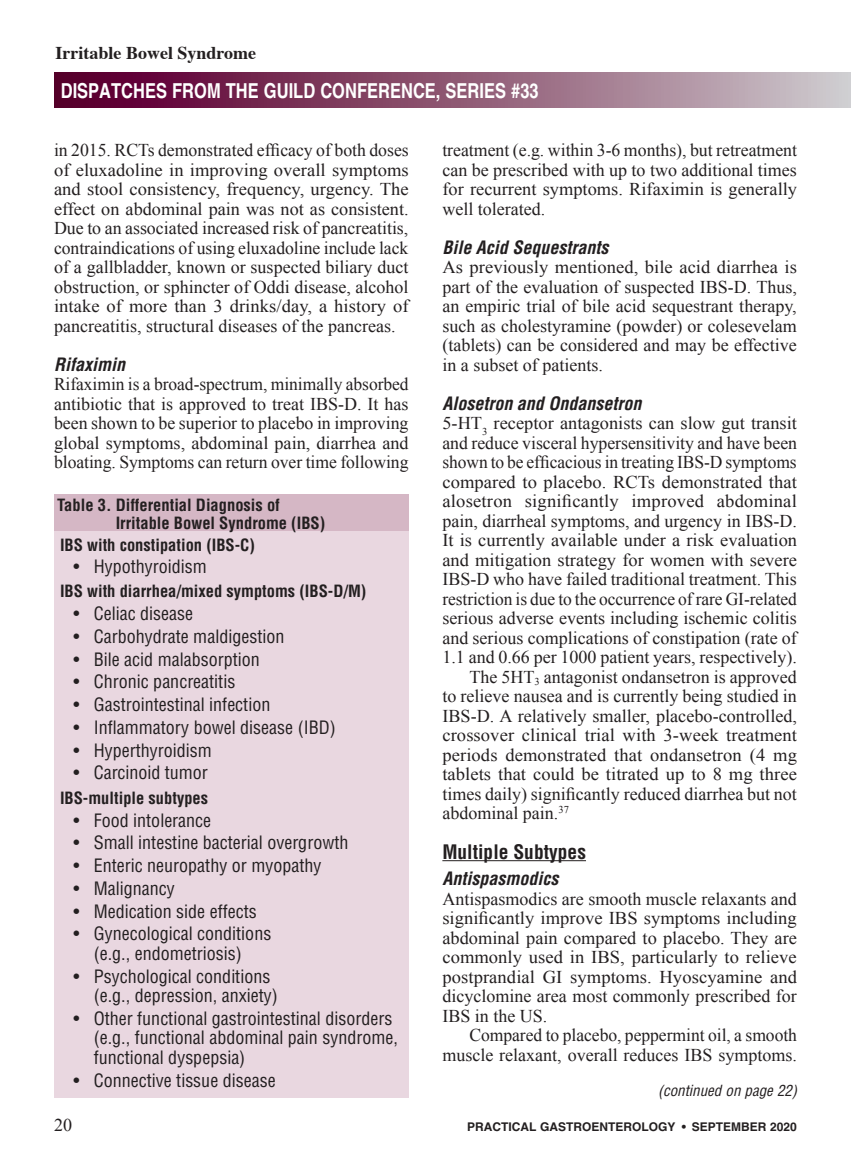
<style>
.page{position:relative;width:851px;height:1161px;background:#fff}
.page>*{position:absolute;margin:0;border:0;box-sizing:border-box;transform-origin:0 0}
.t1{font:700 20.7px "Helvetica";color:#fff;scale:.8 1}
.t2{font:700 condensed 19.5px "Helvetica";color:#231f20}
.t3{font:18px/19.5px "Times New Roman";color:#231f20;text-align:justify}
.t4{font:condensed 18px/19.5px "Helvetica";color:#231f20}
.t5{font:italic 700 condensed 18px "Helvetica";color:#231f20}
.t6{font:700 18px "Times";color:#231f20}
.t7{font:700 condensed 16.5px/18px "Helvetica";color:#231f20}
.t8{font:italic condensed 15px "Helvetica";color:#231f20}
.t9{font:700 12px "Helvetica";color:#231f20}
</style>
<div class="page">
<div style="left:54px;top:73px;width:796px;height:35px;background:linear-gradient(to right,#540023,#ccc6c9)"></div>
<hr style="left:442px;top:860px;width:144px;height:1px;background:#231f20">
<div style="left:54px;top:494px;width:354px;height:38px;background:#d5b7c5"></div>
<div style="left:54px;top:532px;width:354px;height:566px;background:#e9d7e0"></div>
<p class="t6" style="left:56px;top:35px;width:202px">Irritable Bowel Syndrome</p>
<p class="t1" style="left:61px;top:78px;width:599px">DISPATCHES FROM THE GUILD CONFERENCE, SERIES #33</p>
<p class="t3" style="left:54px;top:140px;width:356px">in 2015. RCTs demonstrated efficacy of both doses of eluxadoline in improving overall symptoms and stool consistency, frequency, urgency. The effect on abdominal pain was not as consistent.<br>Due to an associated increased risk of pancreatitis, contraindications of using eluxadoline include lack of a gallbladder, known or suspected biliary duct obstruction, or sphincter of Oddi disease, alcohol intake of more than 3 drinks/day, a history of pancreatitis, structural diseases of the pancreas.</p>
<p class="t5" style="left:54px;top:353px;width:73px">Rifaximin</p>
<p class="t3" style="left:54px;top:374px;width:356px">Rifaximin is a broad-spectrum, minimally absorbed antibiotic that is approved to treat IBS-D. It has been shown to be superior to placebo in improving global symptoms, abdominal pain, diarrhea and bloating. Symptoms can return over time following</p>
<p class="t7" style="left:116px;top:495px;width:211px;text-indent:-58px">Table 3. Differential Diagnosis of<br>Irritable Bowel Syndrome (IBS)</p>
<p class="t7" style="left:60px;top:536px;width:196px">IBS with constipation (IBS-C)</p>
<p class="t4" style="left:74px;top:556px;width:135px">• Hypothyroidism</p>
<p class="t7" style="left:60px;top:582px;width:308px">IBS with diarrhea/mixed symptoms (IBS-D/M)</p>
<p class="t4" style="left:74px;top:604px;width:121px">• Celiac disease</p>
<p class="t4" style="left:74px;top:626px;width:212px">• Carbohydrate maldigestion</p>
<p class="t4" style="left:74px;top:649px;width:188px">• Bile acid malabsorption</p>
<p class="t4" style="left:74px;top:672px;width:163px">• Chronic pancreatitis</p>
<p class="t4" style="left:74px;top:695px;width:198px">• Gastrointestinal infection</p>
<p class="t4" style="left:74px;top:717px;width:264px">• Inflammatory bowel disease (IBD)</p>
<p class="t4" style="left:74px;top:740px;width:140px">• Hyperthyroidism</p>
<p class="t4" style="left:74px;top:763px;width:136px">• Carcinoid tumor</p>
<p class="t7" style="left:60px;top:789px;width:150px">IBS-multiple subtypes</p>
<p class="t4" style="left:74px;top:810px;width:139px">• Food intolerance</p>
<p class="t4" style="left:74px;top:833px;width:276px">• Small intestine bacterial overgrowth</p>
<p class="t4" style="left:74px;top:856px;width:249px">• Enteric neuropathy or myopathy</p>
<p class="t4" style="left:74px;top:879px;width:103px">• Malignancy</p>
<p class="t4" style="left:74px;top:901px;width:185px">• Medication side effects</p>
<p class="t4" style="left:74px;top:924px;width:199px;text-align:center">• Gynecological conditions (e.g., endometriosis)</p>
<p class="t4" style="left:94px;top:966px;width:185px;text-indent:-20px">• Psychological conditions (e.g., depression, anxiety)</p>
<p class="t4" style="left:94px;top:1009px;width:305px;text-indent:-20px">• Other functional gastrointestinal disorders (e.g., functional abdominal pain syndrome, functional dyspepsia)</p>
<p class="t4" style="left:74px;top:1070px;width:204px">• Connective tissue disease</p>
<p class="t3" style="left:442px;top:140px;width:356px">treatment (e.g. within 3-6 months), but retreatment can be prescribed with up to two additional times for recurrent symptoms. Rifaximin is generally well tolerated.</p>
<p class="t5" style="left:442px;top:236px;width:168px">Bile Acid Sequestrants</p>
<p class="t3" style="left:442px;top:257px;width:356px">As previously mentioned, bile acid diarrhea is part of the evaluation of suspected IBS-D. Thus, an empiric trial of bile acid sequestrant therapy, such as cholestyramine (powder) or colesevelam (tablets) can be considered and may be effective in a subset of patients.</p>
<p class="t5" style="left:442px;top:392px;width:200px">Alosetron and Ondansetron</p>
<p class="t3" style="left:442px;top:413px;width:356px">5-HT<sub>3</sub> receptor antagonists can slow gut transit</p>
<p class="t3" style="left:442px;top:432px;width:356px">and reduce visceral hypersensitivity and have been</p>
<p class="t3" style="left:442px;top:452px;width:356px">shown to be efficacious in treating IBS-D symptoms</p>
<p class="t3" style="left:442px;top:471px;width:356px">compared to placebo. RCTs demonstrated that</p>
<p class="t3" style="left:442px;top:491px;width:356px">alosetron significantly improved abdominal</p>
<p class="t3" style="left:442px;top:510px;width:356px">pain, diarrheal symptoms, and urgency in IBS-D.</p>
<p class="t3" style="left:442px;top:530px;width:356px">It is currently available under a risk evaluation</p>
<p class="t3" style="left:442px;top:549px;width:356px">and mitigation strategy for women with severe</p>
<p class="t3" style="left:442px;top:569px;width:356px">IBS-D who have failed traditional treatment. This</p>
<p class="t3" style="left:442px;top:588px;width:356px">restriction is due to the occurrence of rare GI-related</p>
<p class="t3" style="left:442px;top:608px;width:356px">serious adverse events including ischemic colitis</p>
<p class="t3" style="left:442px;top:627px;width:356px">and serious complications of constipation (rate of</p>
<p class="t3" style="left:442px;top:647px;width:356px">1.1 and 0.66 per 1000 patient years, respectively).</p>
<p class="t3" style="left:469px;top:666px;width:329px">The 5HT<sub>3</sub> antagonist ondansetron is approved</p>
<p class="t3" style="left:442px;top:686px;width:356px">to relieve nausea and is currently being studied in</p>
<p class="t3" style="left:442px;top:705px;width:356px">IBS-D. A relatively smaller, placebo-controlled,</p>
<p class="t3" style="left:442px;top:725px;width:356px">crossover clinical trial with 3-week treatment</p>
<p class="t3" style="left:442px;top:744px;width:356px">periods demonstrated that ondansetron (4 mg</p>
<p class="t3" style="left:442px;top:764px;width:356px">tablets that could be titrated up to 8 mg three</p>
<p class="t3" style="left:442px;top:783px;width:356px">times daily) significantly reduced diarrhea but not</p>
<p class="t3" style="left:442px;top:803px;width:128px">abdominal pain.<sup>37</sup></p>
<p class="t2" style="left:442px;top:839px;width:145px">Multiple Subtypes</p>
<p class="t5" style="left:442px;top:867px;width:117px">Antispasmodics</p>
<p class="t3" style="left:442px;top:888px;width:356px">Antispasmodics are smooth muscle relaxants and significantly improve IBS symptoms including abdominal pain compared to placebo. They are commonly used in IBS, particularly to relieve postprandial GI symptoms. Hyoscyamine and dicyclomine area most commonly prescribed for IBS in the US.</p>
<p class="t3" style="left:442px;top:1025px;width:356px;text-align:right">Compared to placebo, peppermint oil, a smooth muscle relaxant, overall reduces IBS symptoms.</p>
<p class="t8" style="left:658px;top:1081px;width:141px">(continued on page 22)</p>
<p class="t3" style="left:54px;top:1115px;width:19px">20</p>
<p class="t9" style="left:467px;top:1119px;width:331px">PRACTICAL GASTROENTEROLOGY • SEPTEMBER 2020</p>
</div>
